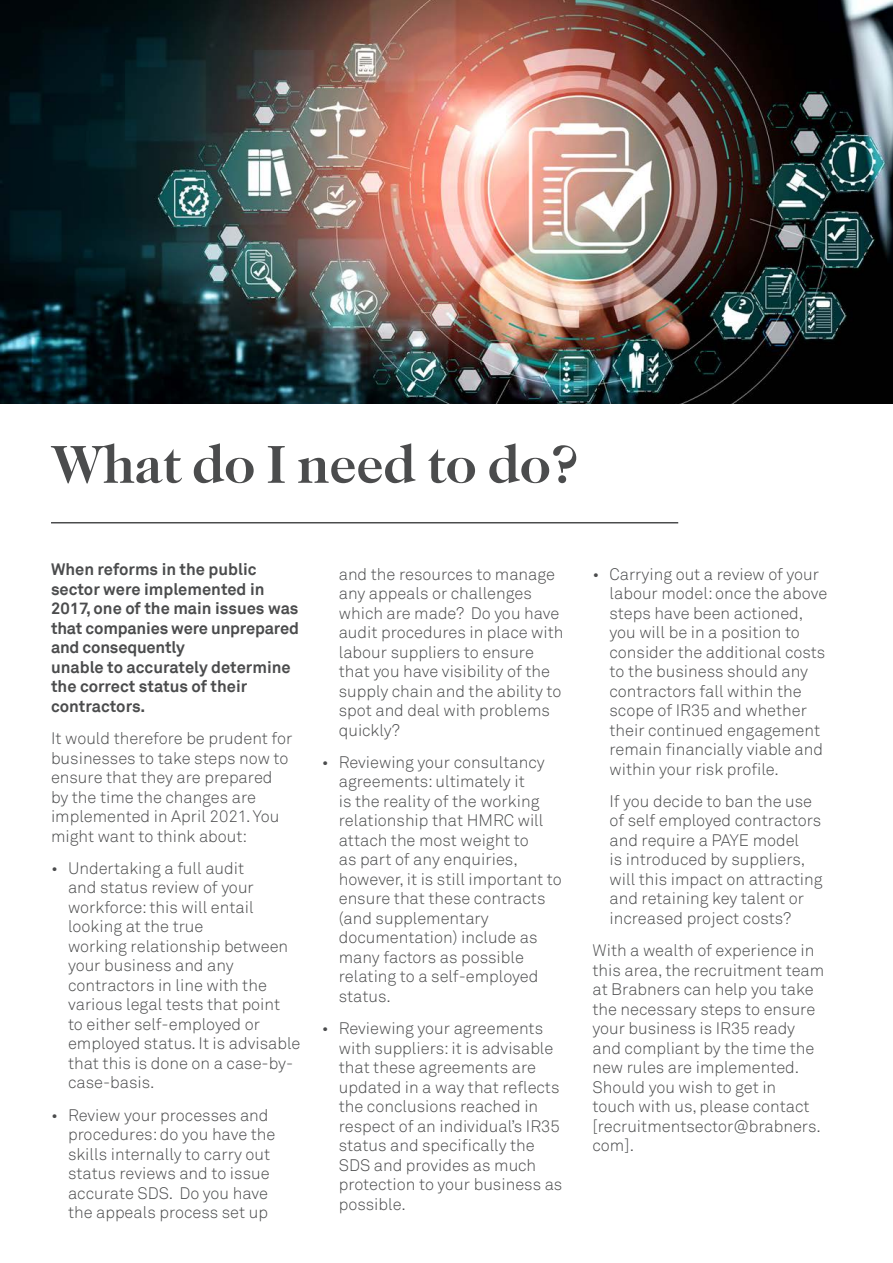
<style>
.page{position:relative;width:893px;height:1263px;background:#fff}
.page>*{position:absolute;margin:0;border:0;box-sizing:border-box;transform-origin:0 0}
.t1{font:700 54px "Caslon 224 Std";color:#4b4c4d}
.t2{font:300 16.5px/19.5px "Akkurat";color:#4b4c4d}
.t3{font:700 16.5px/19.5px "Akkurat";color:#4b4c4d}
</style>
<div class="page">
<img style="left:0;top:0;width:893px;height:404px">
<hr style="left:51px;top:522px;width:627px;height:1px;background:#4b4c4d">
<p class="t1" style="left:51px;top:433px;width:528px">What do I need to do?</p>
<p class="t3" style="left:51px;top:560px;width:249px">When reforms in the public sector were implemented in<br>2017, one of the main issues was that companies were unprepared and consequently<br>unable to accurately determine the correct status of their contractors.</p>
<p class="t2" style="left:51px;top:729px;width:243px">It would therefore be prudent for businesses to take steps now to ensure that they are prepared by the time the changes are implemented in April 2021. You might want to think about:</p>
<p class="t2" style="left:68px;top:859px;width:234px;text-indent:-17px">• Undertaking a full audit<br>and status review of your workforce: this will entail looking at the true<br>working relationship between your business and any contractors in line with the various legal tests that point<br>to either self-employed or employed status. It is advisable that this is done on a case-by&shy;case-basis.</p>
<p class="t2" style="left:68px;top:1105px;width:209px;text-indent:-17px">• Review your processes and procedures: do you have the skills internally to carry out status reviews and to issue accurate SDS. Do you have the appeals process set up</p>
<p class="t2" style="left:339px;top:564px;width:226px">and the resources to manage any appeals or challenges which are made? Do you have audit procedures in place with labour suppliers to ensure that you have visibility of the supply chain and the ability to spot and deal with problems quickly?</p>
<p class="t2" style="left:339px;top:753px;width:225px;text-indent:-17px">• Reviewing your consultancy agreements: ultimately it<br>is the reality of the working relationship that HMRC will attach the most weight to<br>as part of any enquiries, however, it is still important to ensure that these contracts (and supplementary documentation) include as many factors as possible relating to a self-employed status.</p>
<p class="t2" style="left:339px;top:1019px;width:225px;text-indent:-17px">• Reviewing your agreements with suppliers: it is advisable that these agreements are updated in a way that reflects the conclusions reached in respect of an individual’s IR35 status and specifically the<br>SDS and provides as much protection to your business as possible.</p>
<p class="t2" style="left:609px;top:564px;width:219px;text-indent:-17px">• Carrying out a review of your labour model: once the above steps have been actioned, you will be in a position to consider the additional costs to the business should any contractors fall within the scope of IR35 and whether their continued engagement remain financially viable and within your risk profile.</p>
<p class="t2" style="left:609px;top:792px;width:215px">If you decide to ban the use of self employed contractors and require a PAYE model<br>is introduced by suppliers, will this impact on attracting and retaining key talent or increased project costs?</p>
<p class="t2" style="left:592px;top:941px;width:233px">With a wealth of experience in this area, the recruitment team at Brabners can help you take the necessary steps to ensure your business is IR35 ready and compliant by the time the new rules are implemented.<br>Should you wish to get in<br>touch with us, please contact [recruitmentsector@brabners. com].</p>
</div>
